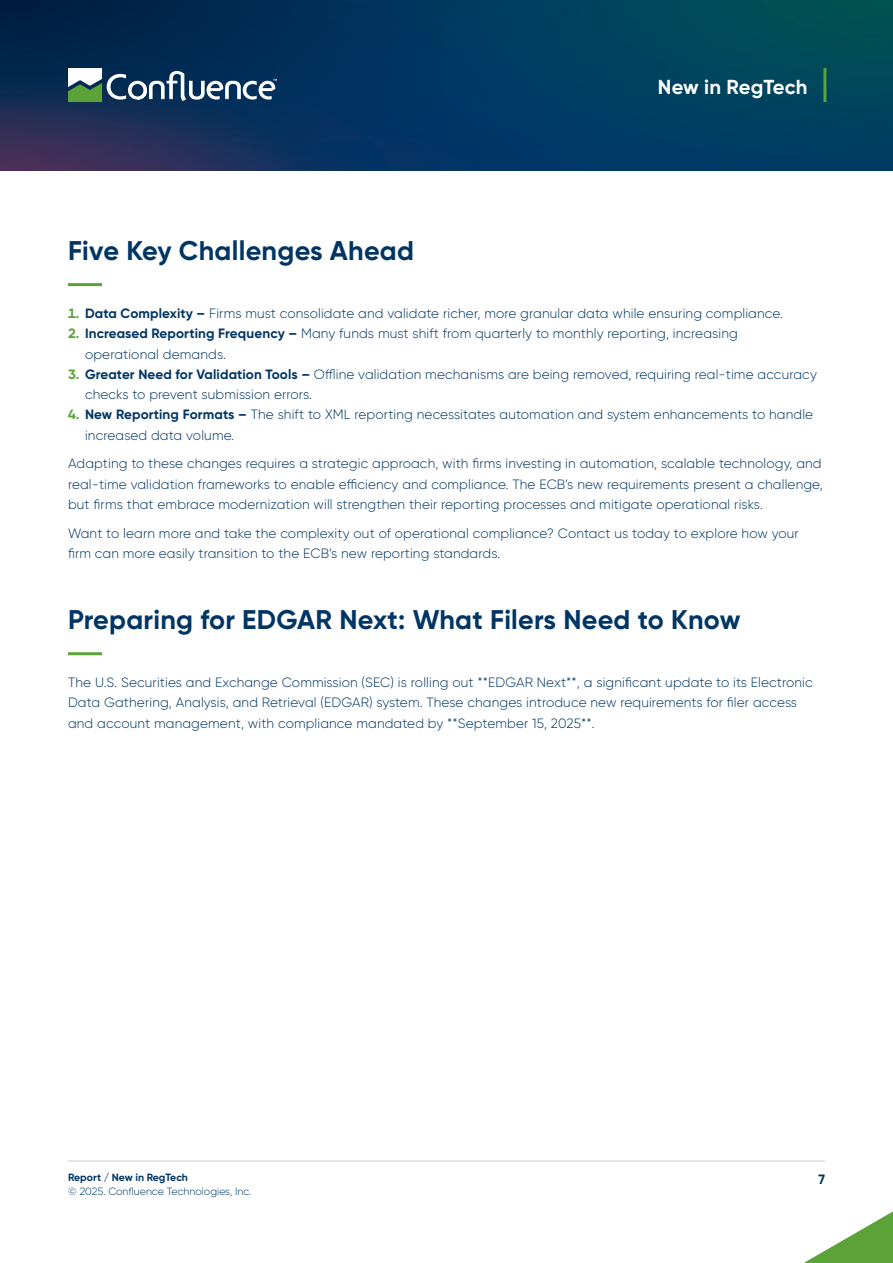
<style>
.page{position:relative;width:893px;height:1263px;background:#fff}
.page>*{position:absolute;margin:0;border:0;box-sizing:border-box;transform-origin:0 0}
.t1{font:700 27px "Gilroy";letter-spacing:.01em;color:#003564}
.t2{font:700 20.25px "Gilroy";letter-spacing:.005em;color:#fff}
.t3{font:300 13.5px/20.2px "Gilroy";letter-spacing:.01em;color:#003564}
.t4{font:700 13.5px "Gilroy";color:#003564}
.t5{font:300 10.5px "Gilroy";color:#003564}
.t6{font:700 10.5px "Gilroy";color:#003564}
.s1{font-weight:700;color:#5ba239}
.s2{font-weight:700}
</style>
<div class="page">
<img style="left:0;top:0;width:893px;height:170px">
<svg style="left:68px;top:68px;width:209px;height:34px"></svg>
<hr style="left:823px;top:68px;width:3px;height:34px;background:#5ba239">
<svg style="left:804px;top:1211px;width:89px;height:52px"></svg>
<hr style="left:68px;top:1160px;width:757px;height:2px;background:#d7dfe9">
<hr style="left:68px;top:283px;width:34px;height:3px;background:#5ba239">
<hr style="left:68px;top:652px;width:34px;height:3px;background:#5ba239">
<h1 class="t1" style="left:68px;top:233px;width:347px">Five Key Challenges Ahead</h1>
<h2 class="t2" style="left:658px;top:74px;width:151px">New in RegTech</h2>
<p class="t3" style="left:68px;top:303px;width:716px"><span class="s1">1.</span> <span class="s2">Data Complexity –</span> Firms must consolidate and validate richer, more granular data while ensuring compliance.</p>
<p class="t3" style="left:85px;top:323px;width:654px;text-indent:-17px"><span class="s1">2.</span> <span class="s2">Increased Reporting Frequency –</span> Many funds must shift from quarterly to monthly reporting, increasing operational demands.</p>
<p class="t3" style="left:85px;top:364px;width:733px;text-indent:-17px"><span class="s1">3.</span> <span class="s2">Greater Need for Validation Tools –</span> Offline validation mechanisms are being removed, requiring real-time accuracy checks to prevent submission errors.</p>
<p class="t3" style="left:85px;top:404px;width:730px;text-indent:-17px"><span class="s1">4.</span> <span class="s2">New Reporting Formats –</span> The shift to XML reporting necessitates automation and system enhancements to handle increased data volume.</p>
<p class="t3" style="left:68px;top:453px;width:756px;text-align:justify">Adapting to these changes requires a strategic approach, with firms investing in automation, scalable technology, and real-time validation frameworks to enable efficiency and compliance. The ECB’s new requirements present a challenge, but firms that embrace modernization will strengthen their reporting processes and mitigate operational risks.</p>
<p class="t3" style="left:68px;top:523px;width:732px">Want to learn more and take the complexity out of operational compliance? Contact us today to explore how your firm can more easily transition to the ECB’s new reporting standards.</p>
<h1 class="t1" style="left:68px;top:602px;width:674px">Preparing for EDGAR Next: What Filers Need to Know</h1>
<p class="t3" style="left:68px;top:672px;width:746px">The U.S. Securities and Exchange Commission (SEC) is rolling out **EDGAR Next**, a significant update to its Electronic<br>Data Gathering, Analysis, and Retrieval (EDGAR) system. These changes introduce new requirements for filer access and account management, with compliance mandated by **September 15, 2025**.</p>
<p class="t6" style="left:68px;top:1171px;width:121px">Report / New in RegTech</p>
<p class="t4" style="left:818px;top:1171px;width:8px">7</p>
<p class="t5" style="left:68px;top:1185px;width:185px">© 2025. Confluence Technologies, Inc.</p>
</div>
